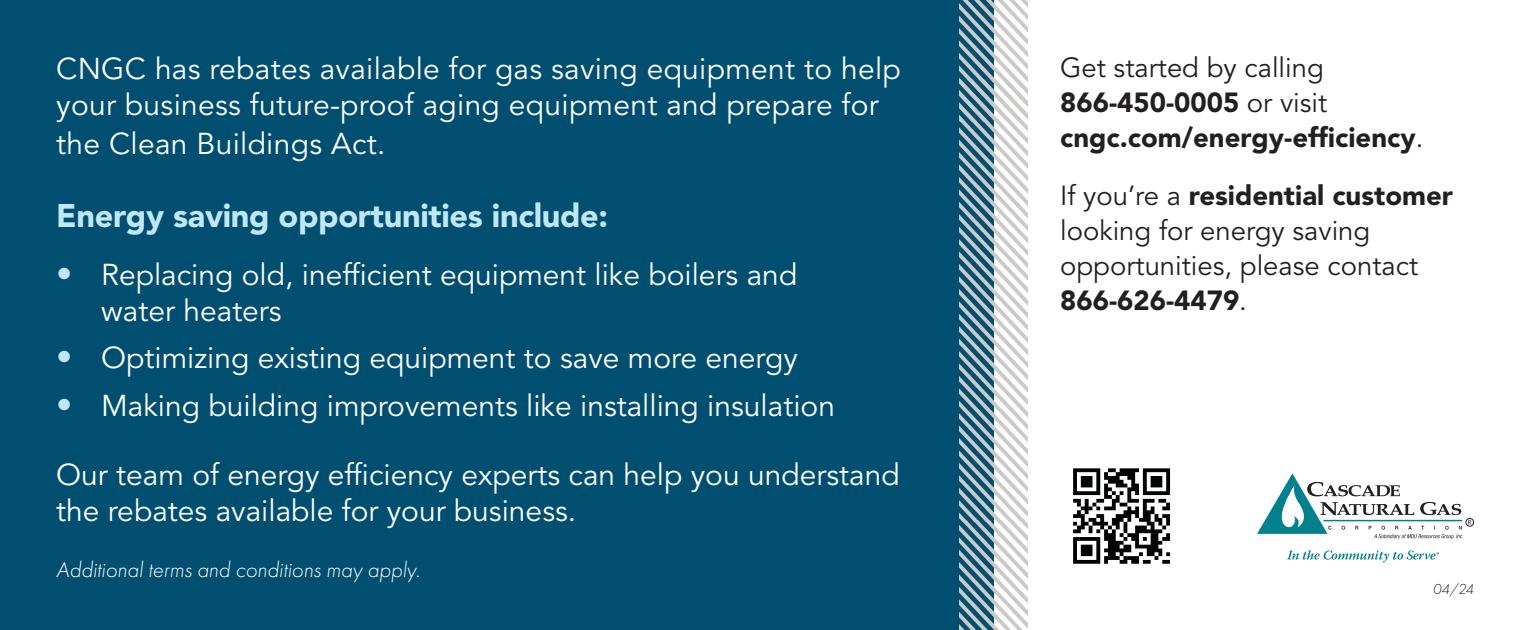
<style>
.page{position:relative;width:1530px;height:630px;background:#fff}
.page>*{position:absolute;margin:0;border:0;box-sizing:border-box;transform-origin:0 0}
.t1{font:900 32.5px "Avenir LT Std";letter-spacing:-.01em;color:#c0e7f5}
.t2{font:30px/36px "Avenir LT Std";color:#fff}
.t3{font:27.5px/35px "Avenir LT Std";color:#231f20}
.t4{font:900 27.5px "Avenir LT Std";color:#231f20}
.t5{font:italic 300 22.5px "Futura PT";color:#fff}
.t6{font:italic 300 15px "Futura PT";color:#231f20}
.s1{font-size:32.5px;color:#c0e7f5}
.s2{font-weight:400}
.s3{font-weight:900}
</style>
<div class="page">
<div style="left:1466px;top:518px;width:8px;height:8px;border:1px solid #231f20;border-radius:50%"></div>
<svg style="left:1257px;top:473px;width:215px;height:66px"></svg>
<svg style="left:1287px;top:550px;width:152px;height:12px"></svg>
<div style="left:0;top:0;width:994px;height:630px;background:#004f71"></div>
<svg style="left:960px;top:0;width:68px;height:630px"></svg>
<svg style="left:1073px;top:468px;width:97px;height:96px"></svg>
<p class="t2" style="left:56px;top:51px;width:846px">CNGC has rebates available for gas saving equipment to help your business future-proof aging equipment and prepare for</p>
<p class="t2" style="left:56px;top:126px;width:331px">the Clean Buildings Act.</p>
<p class="t1" style="left:56px;top:196px;width:554px">Energy saving opportunities include:</p>
<p class="t2" style="left:101px;top:258px;width:698px;text-indent:-45px"><span class="s1">•</span> Replacing old, inefficient equipment like boilers and water heaters</p>
<p class="t2" style="left:56px;top:341px;width:743px"><span class="s1">•</span> Optimizing existing equipment to save more energy</p>
<p class="t2" style="left:56px;top:388px;width:780px"><span class="s1">•</span> Making building improvements like installing insulation</p>
<p class="t2" style="left:56px;top:458px;width:845px">Our team of energy efficiency experts can help you understand the rebates available for your business.</p>
<p class="t5" style="left:56px;top:557px;width:366px">Additional terms and conditions may apply.</p>
<p class="t3" style="left:1060px;top:51px;width:265px">Get started by calling</p>
<p class="t4" style="left:1060px;top:86px;width:269px">866-450-0005 <span class="s2">or visit</span></p>
<p class="t4" style="left:1060px;top:121px;width:365px">cngc.com/energy-efficiency<span class="s2">.</span></p>
<p class="t3" style="left:1060px;top:178px;width:394px">If you’re a <span class="s3">residential customer </span>looking for energy saving opportunities, please contact<br><span class="s3">866-626-4479</span>.</p>
<p class="t6" style="left:1433px;top:580px;width:42px">04/24</p>
</div>
